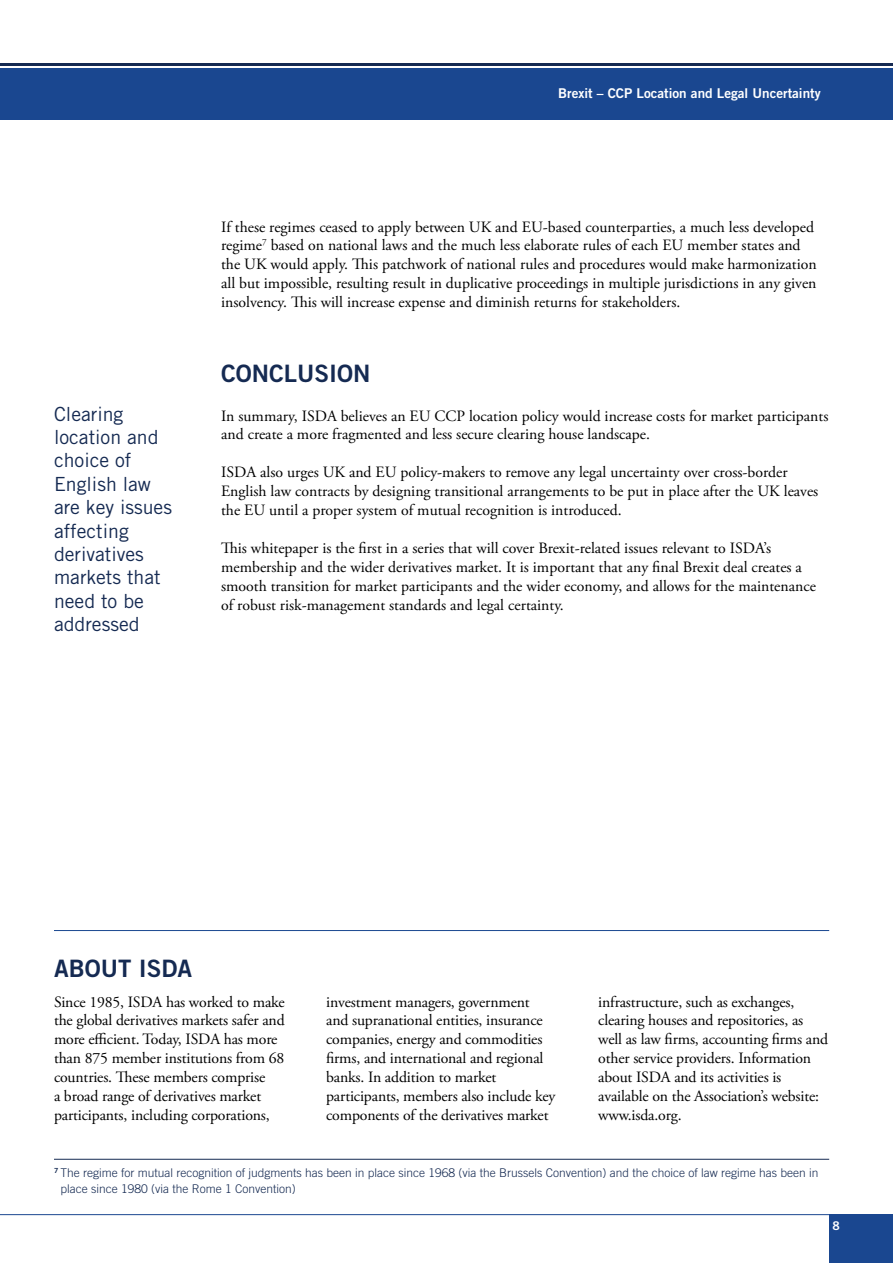
<style>
.page{position:relative;width:893px;height:1263px;background:#fff}
.page>*{position:absolute;margin:0;border:0;box-sizing:border-box;transform-origin:0 0}
.t1{font:24px "Trade Gothic Bold Two";color:#152a52}
.t2{font:19.5px/23.4px "Trade Gothic LT Std";color:#152a52}
.t3{font:15.75px/18.9px "Adobe Garamond Pro";color:#000}
.t4{font:13.5px "Trade Gothic LT Std Bd 2";color:#fff}
.t5{font:300 12px/16.5px "Trade Gothic LT Std";color:#152a52}
.t6{font:12px "Trade Gothic Bold Two";color:#fff}
</style>
<div class="page">
<div style="left:0;top:68px;width:893px;height:51px;background:#1a4790"></div>
<hr style="left:0;top:64px;width:893px;height:2px;background:#152a52">
<div style="left:829px;top:1214px;width:64px;height:49px;background:#1a4790"></div>
<hr style="left:0;top:1214px;width:829px;height:1px;background:#1a4790">
<hr style="left:54px;top:1159px;width:775px;height:1px;background:#152a52">
<hr style="left:54px;top:930px;width:775px;height:1px;background:#1a4790">
<p class="t4" style="left:558px;top:85px;width:264px">Brexit – CCP Location and Legal Uncertainty</p>
<p class="t2" style="left:54px;top:402px;width:120px">Clearing location and choice of<br>English law are key issues affecting derivatives markets that need to be addressed</p>
<p class="t3" style="left:221px;top:218px;width:597px">If these regimes ceased to apply between UK and EU-based counterparties, a much less developed regime<sup>7</sup> based on national laws and the much less elaborate rules of each EU member states and the UK would apply. This patchwork of national rules and procedures would make harmonization all but impossible, resulting result in duplicative proceedings in multiple jurisdictions in any given insolvency. This will increase expense and diminish returns for stakeholders.</p>
<h1 class="t1" style="left:221px;top:359px;width:151px">CONCLUSION</h1>
<p class="t3" style="left:221px;top:407px;width:609px">In summary, ISDA believes an EU CCP location policy would increase costs for market participants and create a more fragmented and less secure clearing house landscape.</p>
<p class="t3" style="left:221px;top:463px;width:599px">ISDA also urges UK and EU policy-makers to remove any legal uncertainty over cross-border<br>English law contracts by designing transitional arrangements to be put in place after the UK leaves the EU until a proper system of mutual recognition is introduced.</p>
<p class="t3" style="left:221px;top:539px;width:596px">This whitepaper is the first in a series that will cover Brexit-related issues relevant to ISDA’s membership and the wider derivatives market. It is important that any final Brexit deal creates a smooth transition for market participants and the wider economy, and allows for the maintenance of robust risk-management standards and legal certainty.</p>
<h1 class="t1" style="left:54px;top:953px;width:139px">ABOUT ISDA</h1>
<p class="t3" style="left:54px;top:993px;width:232px">Since 1985, ISDA has worked to make the global derivatives markets safer and more efficient. Today, ISDA has more than 875 member institutions from 68 countries. These members comprise<br>a broad range of derivatives market participants, including corporations,</p>
<p class="t3" style="left:326px;top:993px;width:231px">investment managers, government and supranational entities, insurance companies, energy and commodities firms, and international and regional banks. In addition to market participants, members also include key components of the derivatives market</p>
<p class="t3" style="left:598px;top:993px;width:231px">infrastructure, such as exchanges, clearing houses and repositories, as well as law firms, accounting firms and other service providers. Information about ISDA and its activities is available on the Association’s website: www.isda.org.</p>
<p class="t5" style="left:60px;top:1164px;width:760px;text-indent:-6px"><sup>7</sup> The regime for mutual recognition of judgments has been in place since 1968 (via the Brussels Convention) and the choice of law regime has been in place since 1980 (via the Rome 1 Convention)</p>
<p class="t6" style="left:833px;top:1219px;width:9px">8</p>
</div>
